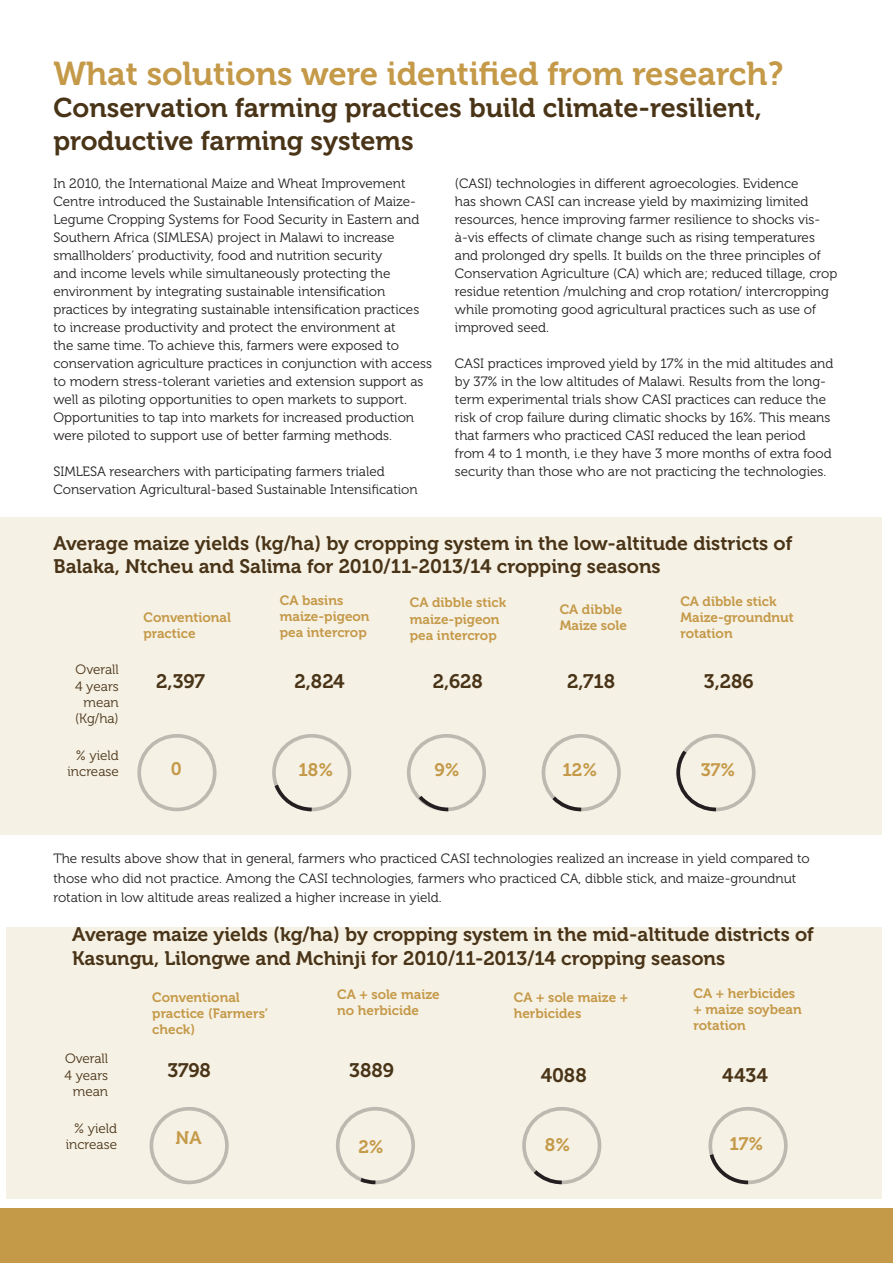
<style>
.page{position:relative;width:893px;height:1263px;background:#fff}
.page>*{position:absolute;margin:0;border:0;box-sizing:border-box;transform-origin:0 0}
.t1{font:33px "Museo 700";color:#c49948}
.t2{font:27px/32.4px "Museo 700";color:#493417}
.t3{font:19.5px/23.4px "Museo 700";color:#493417}
.t4{font:18px "Museo 700";letter-spacing:-.005em;color:#c49948}
.t5{font:13.5px/18px "Museo 300";color:#231f20}
.t6{font:13.5px/16.2px "Museo 700";color:#c49948}
.t7{font:13.5px/16.2px "Museo 300";color:#493417;text-align:right}
</style>
<div class="page">
<div style="left:6px;top:927px;width:876px;height:271px;background:#f6f1e5"></div>
<div style="left:0;top:518px;width:882px;height:317px;background:#f6f1e5"></div>
<div style="left:0;top:1209px;width:893px;height:54px;background:#c49948"></div>
<div style="left:336px;top:1107px;width:79px;height:77px;border:4px solid #231f20;border-radius:50%"></div>
<svg style="left:356px;top:1175px;width:23px;height:10px"></svg>
<div style="left:522px;top:1107px;width:79px;height:77px;border:4px solid #231f20;border-radius:50%"></div>
<svg style="left:530px;top:1166px;width:35px;height:19px"></svg>
<div style="left:676px;top:734px;width:80px;height:77px;border:4px solid #231f20;border-radius:50%"></div>
<svg style="left:676px;top:746px;width:44px;height:66px"></svg>
<div style="left:542px;top:734px;width:79px;height:77px;border:4px solid #231f20;border-radius:50%"></div>
<svg style="left:548px;top:793px;width:37px;height:19px"></svg>
<div style="left:407px;top:734px;width:79px;height:77px;border:4px solid #231f20;border-radius:50%"></div>
<svg style="left:415px;top:792px;width:37px;height:20px"></svg>
<div style="left:272px;top:734px;width:79px;height:77px;border:4px solid #231f20;border-radius:50%"></div>
<svg style="left:273px;top:781px;width:42px;height:31px"></svg>
<div style="left:137px;top:734px;width:80px;height:77px;border:4px solid #231f20;border-radius:50%"></div>
<div style="left:708px;top:1107px;width:80px;height:77px;border:4px solid #231f20;border-radius:50%"></div>
<svg style="left:708px;top:1150px;width:44px;height:35px"></svg>
<div style="left:150px;top:1107px;width:79px;height:77px;border:4px solid #231f20;border-radius:50%"></div>
<p class="t1" style="left:53px;top:55px;width:731px">What solutions were identified from research?</p>
<p class="t2" style="left:53px;top:92px;width:710px">Conservation farming practices build climate-resilient, productive farming systems</p>
<p class="t5" style="left:53px;top:174px;width:380px">In 2010, the International Maize and Wheat Improvement Centre introduced the Sustainable Intensification of Maize-Legume Cropping Systems for Food Security in Eastern and Southern Africa (SIMLESA) project in Malawi to increase smallholders’ productivity, food and nutrition security<br>and income levels while simultaneously protecting the environment by integrating sustainable intensification practices by integrating sustainable intensification practices to increase productivity and protect the environment at<br>the same time. To achieve this, farmers were exposed to conservation agriculture practices in conjunction with access to modern stress-tolerant varieties and extension support as well as piloting opportunities to open markets to support.<br>Opportunities to tap into markets for increased production were piloted to support use of better farming methods.</p>
<p class="t5" style="left:53px;top:462px;width:366px">SIMLESA researchers with participating farmers trialed<br>Conservation Agricultural-based Sustainable Intensification</p>
<p class="t5" style="left:455px;top:174px;width:384px">(CASI) technologies in different agroecologies. Evidence<br>has shown CASI can increase yield by maximizing limited resources, hence improving farmer resilience to shocks vis&shy;à-vis effects of climate change such as rising temperatures and prolonged dry spells. It builds on the three principles of Conservation Agriculture (CA) which are; reduced tillage, crop residue retention /mulching and crop rotation/ intercropping while promoting good agricultural practices such as use of improved seed.</p>
<p class="t5" style="left:455px;top:354px;width:380px">CASI practices improved yield by 17% in the mid altitudes and by 37% in the low altitudes of Malawi. Results from the long&shy;term experimental trials show CASI practices can reduce the risk of crop failure during climatic shocks by 16%. This means that farmers who practiced CASI reduced the lean period from 4 to 1 month, i.e they have 3 more months of extra food security than those who are not practicing the technologies.</p>
<p class="t3" style="left:53px;top:532px;width:740px">Average maize yields (kg/ha) by cropping system in the low-altitude districts of<br>Balaka, Ntcheu and Salima for 2010/11-2013/14 cropping seasons</p>
<p class="t7" style="left:75px;top:662px;width:45px">Overall<br>4 years mean</p>
<p class="t7" style="left:75px;top:711px;width:45px">(Kg/ha)</p>
<p class="t7" style="left:68px;top:747px;width:53px">% yield increase</p>
<p class="t6" style="left:144px;top:609px;width:89px">Conventional practice</p>
<p class="t6" style="left:280px;top:592px;width:91px">CA basins maize-pigeon pea intercrop</p>
<p class="t6" style="left:410px;top:595px;width:98px">CA dibble stick maize-pigeon pea intercrop</p>
<p class="t6" style="left:560px;top:602px;width:69px">CA dibble<br>Maize sole</p>
<p class="t6" style="left:680px;top:593px;width:115px">CA dibble stick<br>Maize-groundnut rotation</p>
<p class="t3" style="left:156px;top:670px;width:50px">2,397</p>
<p class="t3" style="left:294px;top:670px;width:52px">2,824</p>
<p class="t3" style="left:433px;top:670px;width:52px">2,628</p>
<p class="t3" style="left:567px;top:670px;width:50px">2,718</p>
<p class="t3" style="left:704px;top:670px;width:51px">3,286</p>
<p class="t4" style="left:171px;top:758px;width:13px">0</p>
<p class="t4" style="left:298px;top:759px;width:36px">18%</p>
<p class="t4" style="left:435px;top:759px;width:27px">9%</p>
<p class="t4" style="left:562px;top:759px;width:36px">12%</p>
<p class="t4" style="left:701px;top:759px;width:36px">37%</p>
<p class="t5" style="left:53px;top:849px;width:758px;line-height:19.5px">The results above show that in general, farmers who practiced CASI technologies realized an increase in yield compared to those who did not practice. Among the CASI technologies, farmers who practiced CA, dibble stick, and maize-groundnut rotation in low altitude areas realized a higher increase in yield.</p>
<p class="t3" style="left:72px;top:923px;width:743px">Average maize yields (kg/ha) by cropping system in the mid-altitude districts of<br>Kasungu, Lilongwe and Mchinji for 2010/11-2013/14 cropping seasons</p>
<p class="t7" style="left:64px;top:1051px;width:45px">Overall<br>4 years mean</p>
<p class="t7" style="left:66px;top:1120px;width:53px">% yield increase</p>
<p class="t6" style="left:152px;top:989px;width:117px">Conventional practice (Farmers’ check)</p>
<p class="t6" style="left:337px;top:986px;width:104px">CA + sole maize no herbicide</p>
<p class="t6" style="left:514px;top:989px;width:116px">CA + sole maize + herbicides</p>
<p class="t6" style="left:694px;top:985px;width:110px">CA + herbicides + maize soybean rotation</p>
<p class="t3" style="left:167px;top:1058px;width:45px">3798</p>
<p class="t3" style="left:349px;top:1058px;width:46px">3889</p>
<p class="t3" style="left:541px;top:1064px;width:47px">4088</p>
<p class="t3" style="left:722px;top:1064px;width:47px">4434</p>
<p class="t4" style="left:176px;top:1128px;width:27px">NA</p>
<p class="t4" style="left:358px;top:1137px;width:27px">2%</p>
<p class="t4" style="left:545px;top:1134px;width:27px">8%</p>
<p class="t4" style="left:729px;top:1134px;width:35px">17%</p>
</div>
